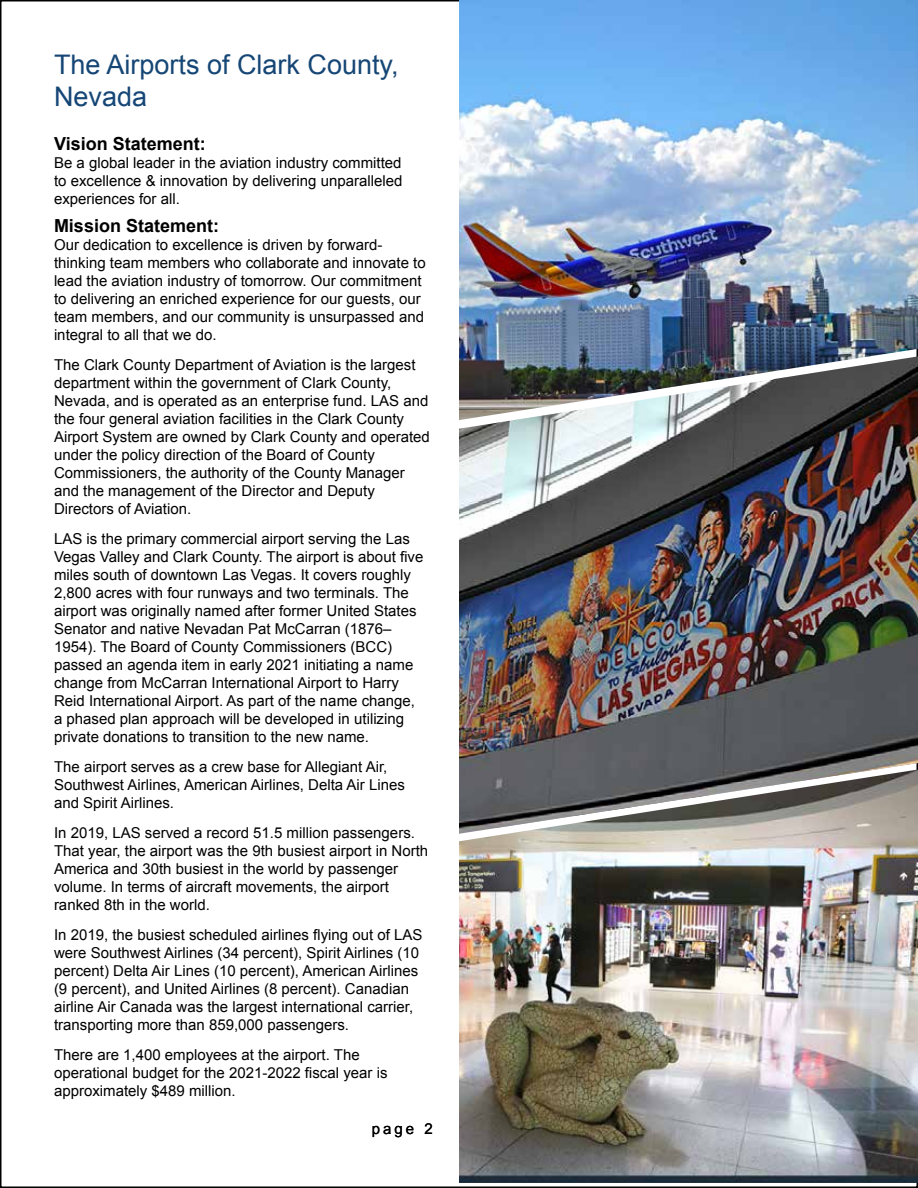
<style>
.page{position:relative;width:918px;height:1188px;background:#fff}
.page>*{position:absolute;margin:0;border:0;box-sizing:border-box;transform-origin:0 0}
.t1{font:27px/32.4px "Arial";color:#154675}
.t2{font:700 18px "Arial";color:#000}
.t3{font:15px/18px "Arial";color:#000}
</style>
<div class="page">
<img style="left:459px;top:0;width:459px;height:356px">
<img style="left:459px;top:834px;width:459px;height:349px">
<img style="left:459px;top:356px;width:459px;height:478px">
<h1 class="t1" style="left:54px;top:48px;width:346px">The Airports of Clark County,<br>Nevada</h1>
<p class="t2" style="left:54px;top:131px;width:153px">Vision Statement:</p>
<p class="t3" style="left:54px;top:154px;width:350px;text-align:justify">Be a global leader in the aviation industry committed to excellence &amp; innovation by delivering unparalleled experiences for all.</p>
<p class="t2" style="left:54px;top:214px;width:167px">Mission Statement:</p>
<p class="t3" style="left:54px;top:236px;width:373px">Our dedication to excellence is driven by forward&shy;thinking team members who collaborate and innovate to lead the aviation industry of tomorrow. Our commitment to delivering an enriched experience for our guests, our team members, and our community is unsurpassed and integral to all that we do.</p>
<p class="t3" style="left:54px;top:356px;width:377px">The Clark County Department of Aviation is the largest department within the government of Clark County, Nevada, and is operated as an enterprise fund. LAS and the four general aviation facilities in the Clark County Airport System are owned by Clark County and operated under the policy direction of the Board of County Commissioners, the authority of the County Manager and the management of the Director and Deputy Directors of Aviation.</p>
<p class="t3" style="left:54px;top:530px;width:371px">LAS is the primary commercial airport serving the Las Vegas Valley and Clark County. The airport is about five miles south of downtown Las Vegas. It covers roughly 2,800 acres with four runways and two terminals. The airport was originally named after former United States Senator and native Nevadan Pat McCarran (1876– 1954). The Board of County Commissioners (BCC) passed an agenda item in early 2021 initiating a name change from McCarran International Airport to Harry Reid International Airport. As part of the name change, a phased plan approach will be developed in utilizing private donations to transition to the new name.</p>
<p class="t3" style="left:54px;top:758px;width:352px">The airport serves as a crew base for Allegiant Air,<br>Southwest Airlines, American Airlines, Delta Air Lines and Spirit Airlines.</p>
<p class="t3" style="left:54px;top:824px;width:376px">In 2019, LAS served a record 51.5 million passengers.<br>That year, the airport was the 9th busiest airport in North America and 30th busiest in the world by passenger volume. In terms of aircraft movements, the airport ranked 8th in the world.</p>
<p class="t3" style="left:54px;top:926px;width:370px">In 2019, the busiest scheduled airlines flying out of LAS were Southwest Airlines (34 percent), Spirit Airlines (10 percent) Delta Air Lines (10 percent), American Airlines (9 percent), and United Airlines (8 percent). Canadian airline Air Canada was the largest international carrier, transporting more than 859,000 passengers.</p>
<p class="t3" style="left:54px;top:1046px;width:335px">There are 1,400 employees at the airport. The operational budget for the 2021-2022 fiscal year is approximately $489 million.</p>
<p class="t3" style="left:372px;top:1120px;width:62px">page 2</p>
</div>
